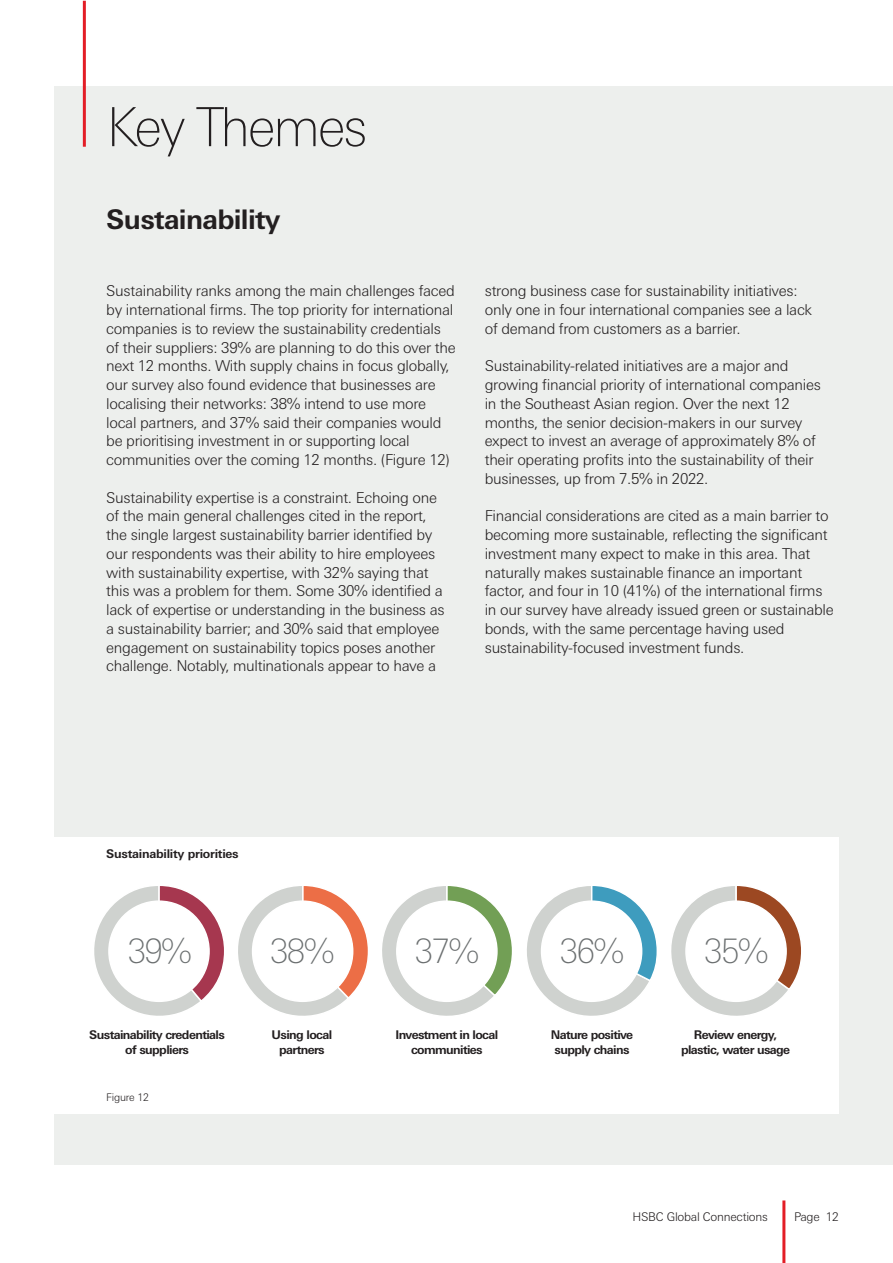
<style>
.page{position:relative;width:893px;height:1263px;background:#fff}
.page>*{position:absolute;margin:0;border:0;box-sizing:border-box;transform-origin:0 0}
.t1{font:100 54px "Univers Nextfor HSBC";letter-spacing:-.04em;color:#231f20}
.t2{font:100 33.75px "Univers Nextfor HSBC";letter-spacing:-.05em;color:#6b6f70}
.t3{font:700 27px "Univers Nextfor HSBC";letter-spacing:-.025em;color:#231f20}
.t4{font:300 15px/18.8px "Univers Nextfor HSBC";letter-spacing:-.02em;color:#231f20}
.t5{font:700 12px/14.2px "Univers Nextfor HSBC";letter-spacing:-.05em;color:#231f20;text-align:center}
.t6{font:300 12px "Univers Nextfor HSBC";letter-spacing:-.02em;color:#231f20}
.t7{font:700 12px "Univers Nextfor HSBC";letter-spacing:-.02em;color:#231f20}
.t8{font:300 10.5px "Univers Nextfor HSBC";letter-spacing:-.02em;color:#231f20}
</style>
<div class="page">
<div style="left:54px;top:86px;width:839px;height:1079px;background:#edefed"></div>
<hr style="left:83px;top:1px;width:3px;height:146px;background:#e31d26">
<hr style="left:782px;top:1200px;width:3px;height:63px;background:#e31d26">
<div style="left:0;top:838px;width:839px;height:276px;background:#fff"></div>
<svg style="left:94px;top:886px;width:707px;height:130px"></svg>
<div style="left:109px;top:901px;width:100px;height:100px;background:#fff;border-radius:50%"></div>
<div style="left:108px;top:900px;width:102px;height:102px;border:2px solid #fff;border-radius:50%"></div>
<p class="t1" style="left:106px;top:89px;width:263px">Key Themes</p>
<p class="t3" style="left:106px;top:200px;width:176px">Sustainability</p>
<p class="t4" style="left:106px;top:281px;width:351px">Sustainability ranks among the main challenges faced by international firms. The top priority for international companies is to review the sustainability credentials of their suppliers: 39% are planning to do this over the next 12 months. With supply chains in focus globally, our survey also found evidence that businesses are localising their networks: 38% intend to use more local partners, and 37% said their companies would be prioritising investment in or supporting local communities over the coming 12 months. (Figure 12)</p>
<p class="t4" style="left:106px;top:487px;width:340px">Sustainability expertise is a constraint. Echoing one of the main general challenges cited in the report, the single largest sustainability barrier identified by our respondents was their ability to hire employees with sustainability expertise, with 32% saying that this was a problem for them. Some 30% identified a lack of expertise or understanding in the business as a sustainability barrier; and 30% said that employee engagement on sustainability topics poses another challenge. Notably, multinationals appear to have a</p>
<p class="t4" style="left:485px;top:281px;width:329px">strong business case for sustainability initiatives: only one in four international companies see a lack of demand from customers as a barrier.</p>
<p class="t4" style="left:485px;top:356px;width:338px">Sustainability-related initiatives are a major and growing financial priority of international companies in the Southeast Asian region. Over the next 12 months, the senior decision-makers in our survey expect to invest an average of approximately 8% of their operating profits into the sustainability of their businesses, up from 7.5% in 2022.</p>
<p class="t4" style="left:485px;top:506px;width:350px">Financial considerations are cited as a main barrier to becoming more sustainable, reflecting the significant investment many expect to make in this area. That naturally makes sustainable finance an important factor, and four in 10 (41%) of the international firms in our survey have already issued green or sustainable bonds, with the same percentage having used sustainability-focused investment funds.</p>
<p class="t7" style="left:106px;top:845px;width:134px">Sustainability priorities</p>
<p class="t2" style="left:128px;top:927px;width:66px">39%</p>
<p class="t5" style="left:89px;top:1027px;width:137px">Sustainability credentials</p>
<p class="t5" style="left:125px;top:1041px;width:65px">of suppliers</p>
<p class="t8" style="left:106px;top:1090px;width:44px">Figure 12</p>
<p class="t2" style="left:270px;top:927px;width:66px">38%</p>
<p class="t5" style="left:272px;top:1027px;width:62px">Using local</p>
<p class="t5" style="left:279px;top:1041px;width:47px">partners</p>
<p class="t2" style="left:415px;top:927px;width:66px">37%</p>
<p class="t2" style="left:560px;top:927px;width:66px">36%</p>
<p class="t2" style="left:704px;top:927px;width:66px">35%</p>
<p class="t5" style="left:396px;top:1027px;width:104px">Investment in local communities</p>
<p class="t5" style="left:551px;top:1027px;width:84px">Nature positive supply chains</p>
<p class="t5" style="left:681px;top:1027px;width:111px">Review energy, plastic, water usage</p>
<p class="t6" style="left:632px;top:1208px;width:137px">HSBC Global Connections</p>
<p class="t6" style="left:794px;top:1208px;width:46px">Page 12</p>
</div>
